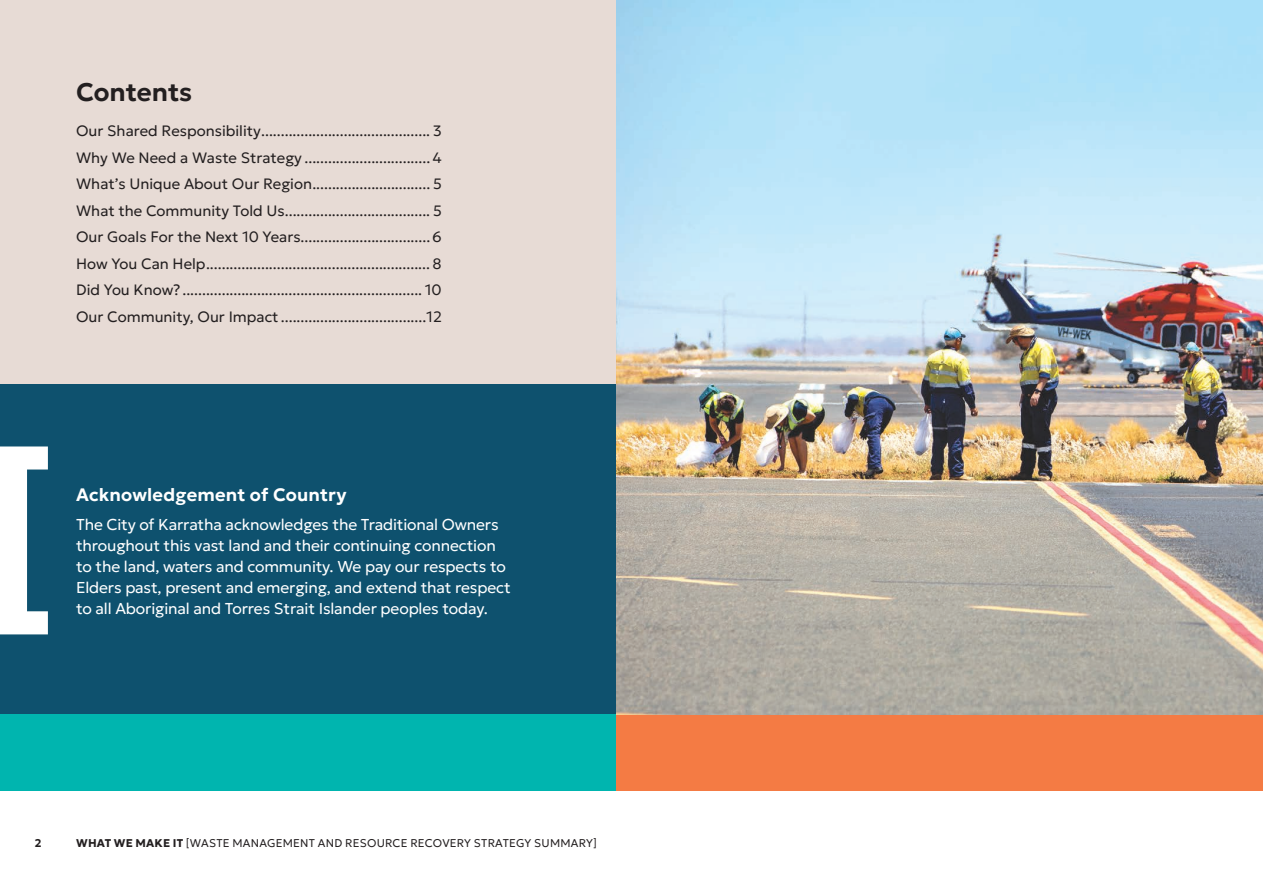
<style>
.page{position:relative;width:1263px;height:893px;background:#fff}
.page>*{position:absolute;margin:0;border:0;box-sizing:border-box;transform-origin:0 0}
.t1{font:600 25.5px "Geologica";color:#231f20}
.t2{font:600 18px "Geologica";letter-spacing:.01em;color:#fff}
.t3{font:300 15.75px/21px "Geologica";letter-spacing:-.01em;color:#fff}
.t4{font:300 15px "Geologica";color:#231f20}
.t5{font:300 11.25px "Geologica";letter-spacing:.02em;color:#231f20}
.t6{font:700 11.25px "Geologica";color:#231f20}
.s1{font-weight:700}
</style>
<div class="page">
<div style="left:0;top:384px;width:617px;height:406px;background:#0e516e"></div>
<svg style="left:0;top:446px;width:48px;height:188px"></svg>
<div style="left:0;top:0;width:617px;height:384px;background:#e7dbd5"></div>
<div style="left:0;top:714px;width:617px;height:77px;background:#00b5af"></div>
<div style="left:617px;top:714px;width:646px;height:77px;background:#f47b44"></div>
<img style="left:617px;top:0;width:646px;height:715px">
<h2 class="t1" style="left:76px;top:70px;width:118px">Contents</h2>
<p class="t4" style="left:76px;top:118px;width:367px">Our Shared Responsibility........................................... 3</p>
<p class="t4" style="left:76px;top:145px;width:367px">Why We Need a Waste Strategy ................................ 4</p>
<p class="t4" style="left:76px;top:171px;width:367px">What’s Unique About Our Region.............................. 5</p>
<p class="t4" style="left:76px;top:198px;width:367px">What the Community Told Us..................................... 5</p>
<p class="t4" style="left:76px;top:224px;width:367px">Our Goals For the Next 10 Years.................................6</p>
<p class="t4" style="left:76px;top:251px;width:367px">How You Can Help......................................................... 8</p>
<p class="t4" style="left:76px;top:277px;width:367px">Did You Know?............................................................. 10</p>
<p class="t4" style="left:76px;top:304px;width:367px">Our Community, Our Impact .....................................12</p>
<p class="t2" style="left:76px;top:479px;width:272px">Acknowledgement of Country</p>
<p class="t3" style="left:76px;top:513px;width:436px">The City of Karratha acknowledges the Traditional Owners throughout this vast land and their continuing connection to the land, waters and community. We pay our respects to Elders past, present and emerging, and extend that respect to all Aboriginal and Torres Strait Islander peoples today.</p>
<p class="t6" style="left:35px;top:833px;width:8px">2</p>
<p class="t5" style="left:76px;top:834px;width:522px"><span class="s1">WHAT WE MAKE IT</span> [WASTE MANAGEMENT AND RESOURCE RECOVERY STRATEGY SUMMARY]</p>
</div>
